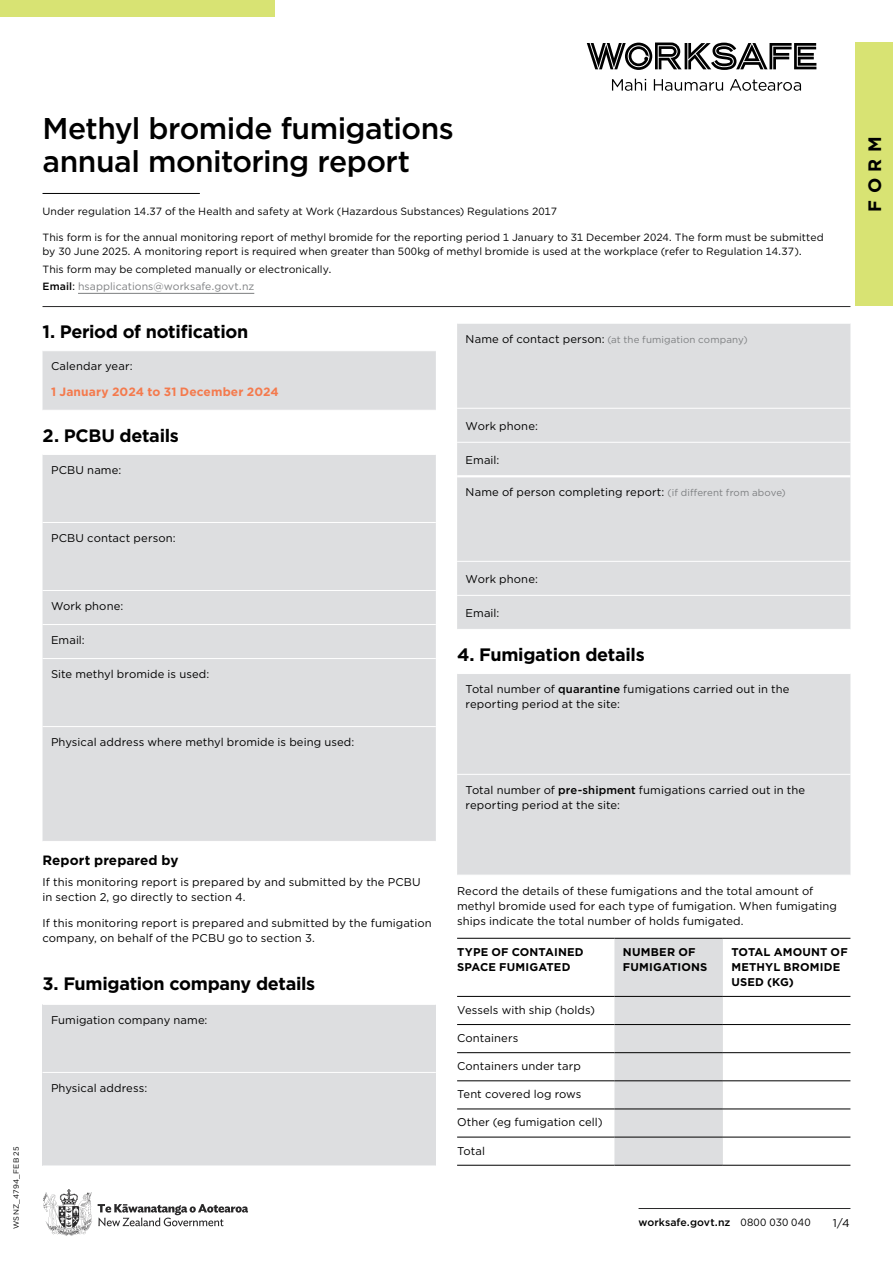
<style>
.page{position:relative;width:893px;height:1263px;background:#fff}
.page>*{position:absolute;margin:0;border:0;box-sizing:border-box;transform-origin:0 0}
.Form_H1{font:500 30px/33px "Gotham";letter-spacing:-.015em;color:#000}
.Form_H2{font:700 18px "Gotham";letter-spacing:-.015em;color:#000}
.Form_H3{font:700 13.5px "Gotham";letter-spacing:.005em;color:#000}
.body{font:700 12px "Gotham";letter-spacing:.01em;color:#f47a4d}
.body-2{font:11.25px/15px "Gotham";letter-spacing:.01em;color:#000}
.table_H1{font:700 11.25px/15px "Gotham";letter-spacing:.015em;color:#000}
.Act{font:10.5px/13.5px "Gotham";letter-spacing:.005em;color:#000}
.Act-2{font:10.5px "Gotham";letter-spacing:.005em;color:#7d7f81}
.t1{font:500 10.5px "Gotham";letter-spacing:.005em;color:#000}
.body-3{font:9.75px "Gotham";letter-spacing:.015em;color:#7d7f81}
.key_number{font:7.5px "Gotham";letter-spacing:.025em;color:#000}
.s1{font-weight:500;color:#000}
.s2{color:#000}
.s3{font-size:11.25px;color:#000}
.s4{font-size:9.75px;color:#7d7f81}
.s5{font-weight:500}
.s6{font-weight:400}
</style>
<div class="page">
<div style="left:855px;top:43px;width:38px;height:263px;background:#d8e373"></div>
<div style="left:0;top:0;width:274px;height:17px;background:#d8e373"></div>
<hr style="left:639px;top:1208px;width:211px;height:1px;background:#292829">
<svg style="left:43px;top:1189px;width:205px;height:47px"></svg>
<svg style="left:457px;top:324px;width:393px;height:551px;background:#dfe0e2"></svg>
<hr style="left:457px;top:475px;width:393px;height:2px;background:#fff">
<hr style="left:457px;top:408px;width:393px;height:1px;background:#fff">
<hr style="left:457px;top:442px;width:393px;height:1px;background:#fff">
<hr style="left:457px;top:561px;width:393px;height:1px;background:#fff">
<hr style="left:457px;top:595px;width:393px;height:1px;background:#fff">
<hr style="left:457px;top:629px;width:393px;height:1px;background:#fff">
<hr style="left:457px;top:673px;width:393px;height:1px;background:#fff">
<hr style="left:457px;top:774px;width:393px;height:1px;background:#fff">
<div style="left:614px;top:939px;width:109px;height:226px;background:#dddee0"></div>
<hr style="left:457px;top:996px;width:157px;height:1px;background:#000">
<hr style="left:614px;top:996px;width:109px;height:1px;background:#000">
<hr style="left:723px;top:996px;width:127px;height:1px;background:#000">
<hr style="left:457px;top:1024px;width:157px;height:1px;background:#000">
<hr style="left:614px;top:1024px;width:109px;height:1px;background:#000">
<hr style="left:723px;top:1024px;width:127px;height:1px;background:#000">
<hr style="left:457px;top:1052px;width:157px;height:1px;background:#000">
<hr style="left:614px;top:1052px;width:109px;height:1px;background:#000">
<hr style="left:723px;top:1052px;width:127px;height:1px;background:#000">
<hr style="left:457px;top:1080px;width:157px;height:1px;background:#000">
<hr style="left:614px;top:1080px;width:109px;height:1px;background:#000">
<hr style="left:723px;top:1080px;width:127px;height:1px;background:#000">
<hr style="left:457px;top:1109px;width:157px;height:1px;background:#000">
<hr style="left:614px;top:1109px;width:109px;height:1px;background:#000">
<hr style="left:723px;top:1109px;width:127px;height:1px;background:#000">
<hr style="left:457px;top:1137px;width:157px;height:1px;background:#000">
<hr style="left:614px;top:1137px;width:109px;height:1px;background:#000">
<hr style="left:723px;top:1137px;width:127px;height:1px;background:#000">
<hr style="left:457px;top:938px;width:157px;height:1px;background:#000">
<hr style="left:614px;top:938px;width:109px;height:1px;background:#000">
<hr style="left:723px;top:938px;width:127px;height:1px;background:#000">
<hr style="left:457px;top:1165px;width:157px;height:1px;background:#000">
<hr style="left:614px;top:1165px;width:109px;height:1px;background:#000">
<hr style="left:723px;top:1165px;width:127px;height:1px;background:#000">
<svg style="left:43px;top:351px;width:393px;height:490px;background:#e0e0e2"></svg>
<hr style="left:43px;top:410px;width:393px;height:1px;background:#fff">
<hr style="left:43px;top:454px;width:393px;height:1px;background:#fff">
<hr style="left:43px;top:522px;width:393px;height:1px;background:#fff">
<hr style="left:43px;top:590px;width:393px;height:1px;background:#fff">
<hr style="left:43px;top:624px;width:393px;height:1px;background:#fff">
<hr style="left:43px;top:658px;width:393px;height:1px;background:#fff">
<hr style="left:43px;top:726px;width:393px;height:1px;background:#fff">
<div style="left:43px;top:1004px;width:393px;height:68px;background:#dddee0"></div>
<div style="left:43px;top:1072px;width:393px;height:94px;background:#dddee0"></div>
<hr style="left:43px;top:1004px;width:393px;height:1px;background:#fff">
<hr style="left:43px;top:1072px;width:393px;height:1px;background:#fff">
<hr style="left:43px;top:1165px;width:393px;height:1px;background:#fff">
<hr style="left:43px;top:193px;width:157px;height:1px;background:#000">
<hr style="left:78px;top:293px;width:176px;height:1px;background:#7d7f81">
<svg style="left:612px;top:79px;width:189px;height:12px"></svg>
<svg style="left:587px;top:43px;width:229px;height:27px"></svg>
<hr style="left:43px;top:306px;width:807px;height:1px;background:#292829">
<p class="key_number" style="left:11px;top:1229px;width:84px;rotate:-90deg">WSNZ_4794_Feb 25</p>
<p class="Form_H1" style="left:43px;top:111px;width:413px">Methyl bromide fumigations annual monitoring report</p>
<p class="Act" style="left:43px;top:204px;width:516px">Under regulation 14.37 of the Health and safety at Work (Hazardous Substances) Regulations 2017</p>
<p class="Act" style="left:43px;top:231px;width:783px">This form is for the annual monitoring report of methyl bromide for the reporting period 1 January to 31 December 2024. The form must be submitted by 30 June 2025. A monitoring report is required when greater than 500kg of methyl bromide is used at the workplace (refer to Regulation 14.37).</p>
<p class="Act" style="left:43px;top:262px;width:290px">This form may be completed manually or electronically.</p>
<p class="Act-2" style="left:43px;top:280px;width:213px"><span class="s1">Email</span><span class="s2">:</span> hsapplications@worksafe.govt.nz</p>
<p class="Form_H2" style="left:43px;top:320px;width:207px">1. Period of notification</p>
<p class="body-2" style="left:51px;top:359px;width:83px">Calendar year:</p>
<p class="body" style="left:51px;top:384px;width:229px">1 January 2024 to 31 December 2024</p>
<p class="Form_H2" style="left:43px;top:423px;width:138px">2. PCBU details</p>
<p class="body-2" style="left:51px;top:462px;width:72px">PCBU name:</p>
<p class="body-2" style="left:51px;top:530px;width:126px">PCBU contact person:</p>
<p class="body-2" style="left:51px;top:598px;width:74px">Work phone:</p>
<p class="body-2" style="left:51px;top:632px;width:35px">Email:</p>
<p class="body-2" style="left:51px;top:666px;width:160px">Site methyl bromide is used:</p>
<p class="body-2" style="left:51px;top:734px;width:305px">Physical address where methyl bromide is being used:</p>
<p class="Form_H3" style="left:43px;top:851px;width:137px">Report prepared by</p>
<p class="body-2" style="left:43px;top:875px;width:380px">If this monitoring report is prepared by and submitted by the PCBU in section 2, go directly to section 4.</p>
<p class="body-2" style="left:43px;top:915px;width:391px">If this monitoring report is prepared and submitted by the fumigation company, on behalf of the PCBU go to section 3.</p>
<p class="Form_H2" style="left:43px;top:971px;width:274px">3. Fumigation company details</p>
<p class="body-2" style="left:51px;top:1012px;width:158px">Fumigation company name:</p>
<p class="body-2" style="left:51px;top:1080px;width:98px">Physical address:</p>
<p class="body-3" style="left:466px;top:333px;width:284px"><span class="s3">Name of contact person:</span> (at the fumigation company)</p>
<p class="body-2" style="left:466px;top:418px;width:74px">Work phone:</p>
<p class="body-2" style="left:466px;top:452px;width:35px">Email:</p>
<p class="body-2" style="left:466px;top:484px;width:322px">Name of person completing report: <span class="s4">(if different from above)</span></p>
<p class="body-2" style="left:466px;top:571px;width:74px">Work phone:</p>
<p class="body-2" style="left:466px;top:605px;width:35px">Email:</p>
<p class="Form_H2" style="left:457px;top:642px;width:189px">4. Fumigation details</p>
<p class="body-2" style="left:466px;top:681px;width:325px">Total number of <span class="s5">quarantine</span> fumigations carried out in the reporting period at the site:</p>
<p class="body-2" style="left:466px;top:782px;width:341px">Total number of <span class="s5">pre-shipment</span> fumigations carried out in the reporting period at the site:</p>
<p class="body-2" style="left:457px;top:883px;width:381px">Record the details of these fumigations and the total amount of methyl bromide used for each type of fumigation. When fumigating ships indicate the total number of holds fumigated.</p>
<p class="table_H1" style="left:457px;top:944px;width:128px">TYPE OF CONTAINED<br>SPACE FUMIGATED</p>
<p class="table_H1" style="left:623px;top:944px;width:86px">NUMBER OF<br>FUMIGATIONS</p>
<p class="table_H1" style="left:731px;top:944px;width:118px">TOTAL AMOUNT OF<br>METHYL BROMIDE<br>USED (KG)</p>
<p class="body-2" style="left:457px;top:1002px;width:139px">Vessels with ship (holds)</p>
<p class="body-2" style="left:457px;top:1030px;width:63px">Containers</p>
<p class="body-2" style="left:457px;top:1058px;width:125px">Containers under tarp</p>
<p class="body-2" style="left:457px;top:1086px;width:126px">Tent covered log rows</p>
<p class="body-2" style="left:457px;top:1115px;width:147px">Other (eg fumigation cell)</p>
<p class="body-2" style="left:457px;top:1143px;width:29px">Total</p>
<h2 class="Form_H2" style="left:863px;top:212px;width:77px;rotate:-90deg">FORM</h2>
<p class="t1" style="left:639px;top:1215px;width:174px">worksafe.govt.nz <span class="s6">0800 030 040</span></p>
<p class="body-2" style="left:833px;top:1215px;width:18px">1/4</p>
</div>
